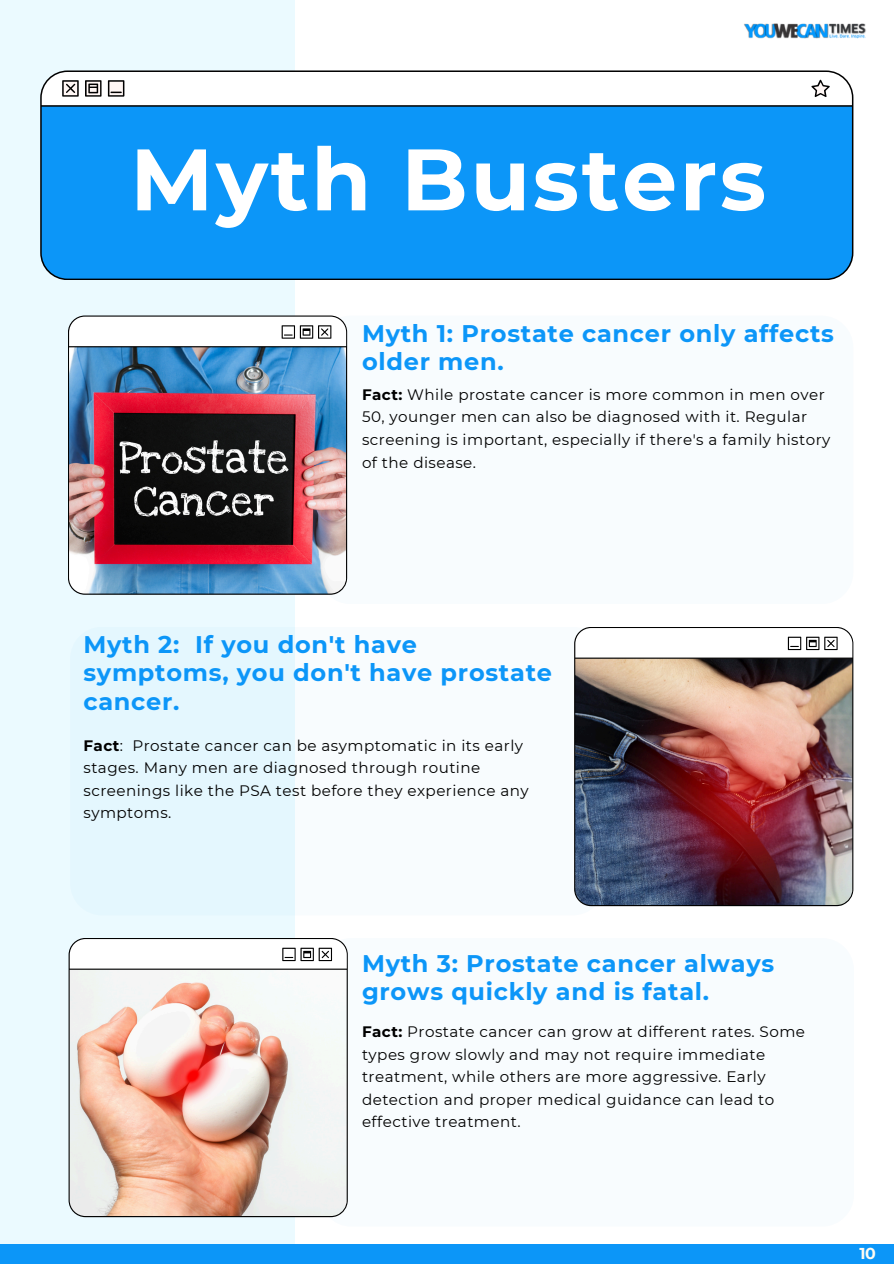
<style>
.page{position:relative;width:894px;height:1264px;background:#fff}
.page>*{position:absolute;margin:0;border:0;box-sizing:border-box;transform-origin:0 0}
.t1{font:700 87px "Montserrat";letter-spacing:.03em;color:#fff}
.t2{font:700 24px/28.2px "Montserrat";letter-spacing:.03em;color:#0c96f8}
.t3{font:700 15.75px "Montserrat";color:#fefbf2}
.t4{font:15.15px/22.5px "Montserrat";letter-spacing:.03em;color:#000}
.s1{font-weight:700}
</style>
<div class="page">
<div style="left:319px;top:315px;width:534px;height:289px;background:#f8fcfe;border-radius:32px"></div>
<div style="left:0;top:0;width:295px;height:1263px;background:#ebfaff"></div>
<div style="left:0;top:1243px;width:893px;height:20px;background:#0c96f8"></div>
<svg style="left:40px;top:70px;width:813px;height:210px;background:#1d3444"></svg>
<div style="left:42px;top:107px;width:809px;height:171px;background:#0c96f8"></div>
<svg style="left:42px;top:72px;width:809px;height:33px"></svg>
<img style="left:68px;top:315px;width:279px;height:279px">
<div style="left:70px;top:626px;width:534px;height:289px;background:linear-gradient(to right,#e1f7fe,#fefdfd);border-radius:32px"></div>
<img style="left:574px;top:627px;width:279px;height:279px">
<div style="left:319px;top:937px;width:534px;height:289px;background:#f8fcfe;border-radius:32px"></div>
<img style="left:69px;top:938px;width:279px;height:279px">
<img style="left:744px;top:23px;width:122px;height:16px">
<p class="t1" style="left:130px;top:126px;width:637px">Myth Busters</p>
<p class="t2" style="left:362px;top:319px;width:473px">Myth 1: Prostate cancer only affects older men.</p>
<p class="t4" style="left:362px;top:383px;width:469px"><span class="s1">Fact:</span> While prostate cancer is more common in men over 50, younger men can also be diagnosed with it. Regular screening is important, especially if there's a family history of the disease.</p>
<h2 class="t2" style="left:83px;top:630px;width:470px">Myth 2: If you don't have symptoms, you don't have prostate cancer.</h2>
<p class="t4" style="left:83px;top:734px;width:446px"><span class="s1">Fact</span>: Prostate cancer can be asymptomatic in its early stages. Many men are diagnosed through routine screenings like the PSA test before they experience any symptoms.</p>
<h2 class="t2" style="left:362px;top:949px;width:413px">Myth 3: Prostate cancer always grows quickly and is fatal.</h2>
<p class="t4" style="left:362px;top:1020px;width:444px"><span class="s1">Fact:</span> Prostate cancer can grow at different rates. Some types grow slowly and may not require immediate treatment, while others are more aggressive. Early detection and proper medical guidance can lead to effective treatment.</p>
<p class="t3" style="left:859px;top:1244px;width:18px">10</p>
</div>
